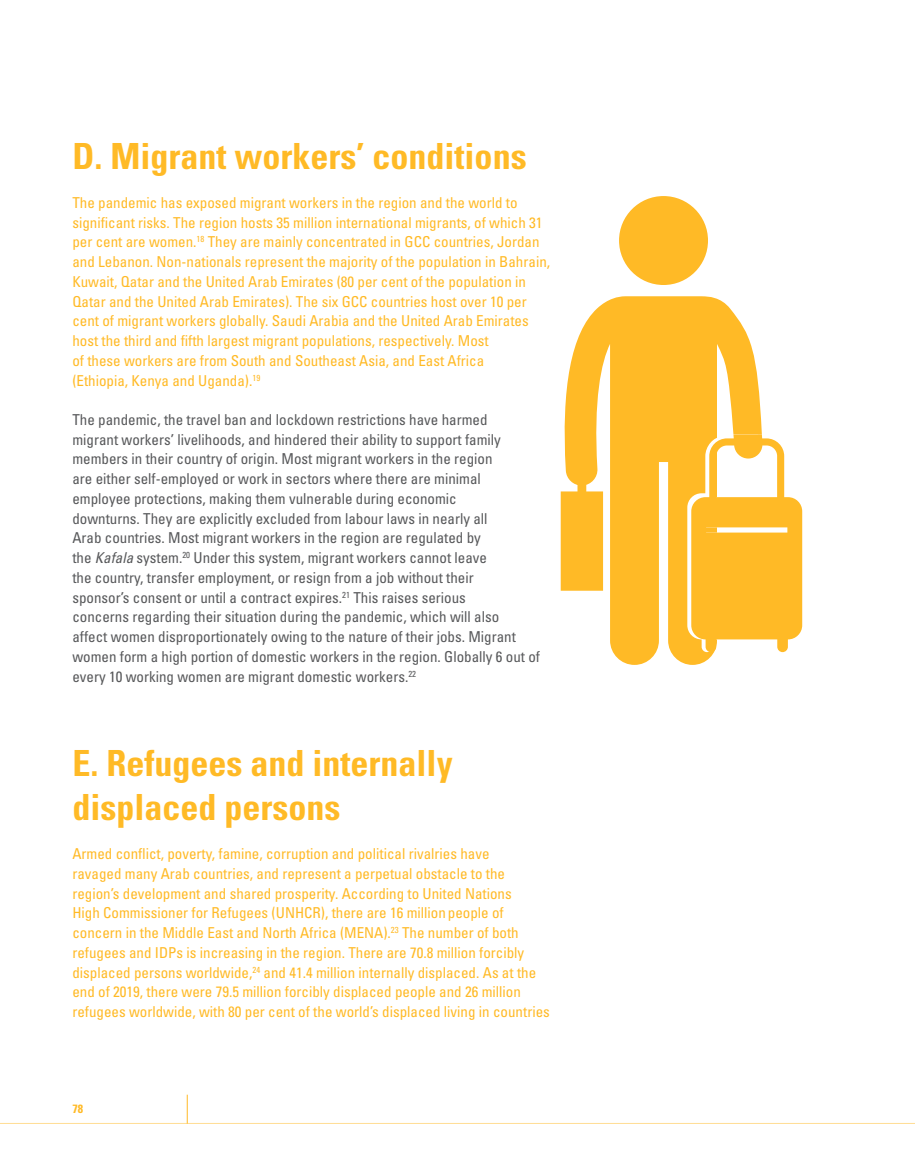
<style>
.page{position:relative;width:915px;height:1166px;background:#fff}
.page>*{position:absolute;margin:0;border:0;box-sizing:border-box;transform-origin:0 0}
.T-e1{font:700 condensed 36px/43.5px "Univers LT Std";color:#ffba26}
.B-e1_New{font:condensed 15px/19.8px "Univers LT Std";color:#ffba26}
.B-e1_New-2{font:condensed 15px/19.8px "Univers LT Std";color:#57585a}
.t1{font:700 condensed 12px "Univers LT Std";color:#ffba26}
.s1{font-style:italic}
</style>
<div class="page">
<hr style="left:0;top:1122px;width:914px;height:1px;background:#ffdd93">
<svg style="left:187px;top:1094px;width:1px;height:29px"></svg>
<svg style="left:560px;top:296px;width:201px;height:368px;fill:#ffba26"></svg>
<div style="left:618px;top:196px;width:89px;height:89px;background:#ffba26;border-radius:50%"></div>
<svg style="left:560px;top:483px;width:43px;height:107px;background:#ffbf36"></svg>
<svg style="left:687px;top:434px;width:114px;height:218px"></svg>
<p class="T-e1" style="left:72px;top:134px;width:455px">D. Migrant workers’ conditions</p>
<p class="B-e1_New" style="left:72px;top:192px;width:479px">The pandemic has exposed migrant workers in the region and the world to significant risks. The region hosts 35 million international migrants, of which 31 per cent are women.<sup>18</sup> They are mainly concentrated in GCC countries, Jordan and Lebanon. Non-nationals represent the majority of the population in Bahrain, Kuwait, Qatar and the United Arab Emirates (80 per cent of the population in Qatar and the United Arab Emirates). The six GCC countries host over 10 per cent of migrant workers globally. Saudi Arabia and the United Arab Emirates host the third and fifth largest migrant populations, respectively. Most<br>of these workers are from South and Southeast Asia, and East Africa<br>(Ethiopia, Kenya and Uganda).<sup>19</sup></p>
<p class="B-e1_New-2" style="left:72px;top:409px;width:469px">The pandemic, the travel ban and lockdown restrictions have harmed<br>migrant workers’ livelihoods, and hindered their ability to support family members in their country of origin. Most migrant workers in the region<br>are either self-employed or work in sectors where there are minimal employee protections, making them vulnerable during economic<br>downturns. They are explicitly excluded from labour laws in nearly all<br>Arab countries. Most migrant workers in the region are regulated by<br>the <span class="s1">Kafala</span> system.<sup>20</sup> Under this system, migrant workers cannot leave<br>the country, transfer employment, or resign from a job without their<br>sponsor’s consent or until a contract expires.<sup>21</sup> This raises serious<br>concerns regarding their situation during the pandemic, which will also<br>affect women disproportionately owing to the nature of their jobs. Migrant women form a high portion of domestic workers in the region. Globally 6 out of every 10 working women are migrant domestic workers.<sup>22</sup></p>
<p class="T-e1" style="left:72px;top:741px;width:381px">E. Refugees and internally displaced persons</p>
<p class="B-e1_New" style="left:72px;top:843px;width:479px">Armed conflict, poverty, famine, corruption and political rivalries have<br>ravaged many Arab countries, and represent a perpetual obstacle to the region’s development and shared prosperity. According to United Nations<br>High Commissioner for Refugees (UNHCR), there are 16 million people of concern in the Middle East and North Africa (MENA).<sup>23</sup> The number of both refugees and IDPs is increasing in the region. There are 70.8 million forcibly displaced persons worldwide,<sup>24</sup> and 41.4 million internally displaced. As at the end of 2019, there were 79.5 million forcibly displaced people and 26 million refugees worldwide, with 80 per cent of the world’s displaced living in countries</p>
<p class="t1" style="left:72px;top:1100px;width:12px">78</p>
</div>
